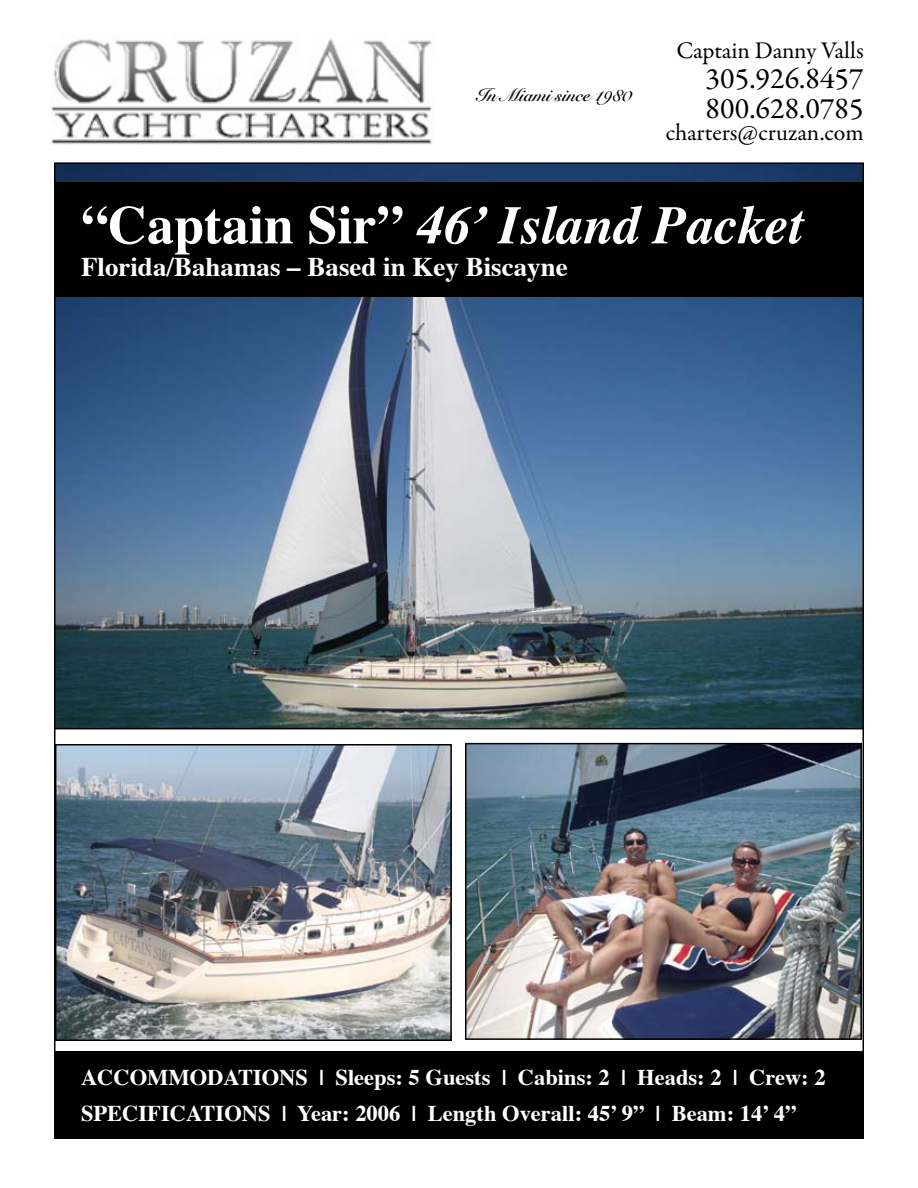
<style>
.page{position:relative;width:918px;height:1188px;background:#fff}
.page>*{position:absolute;margin:0;border:0;box-sizing:border-box;transform-origin:0 0}
.t1{font:italic 700 54px "Times";color:#fff}
.t2{font:30px "Garamond Premr Pro";color:#000}
.t3{font:700 27px "Times";color:#fff}
.t4{font:24px "Garamond Premr Pro";letter-spacing:-.005em;color:#000}
.t5{font:700 22.5px "Times";color:#fff}
.t6{font:700 18px "Snell Roundhand";color:#000}
.s1{font-style:normal}
</style>
<div class="page">
<img style="left:57px;top:165px;width:804px;height:561px">
<div style="left:54px;top:182px;width:810px;height:115px;background:#000"></div>
<div style="left:54px;top:1051px;width:810px;height:87px;background:#000"></div>
<img style="left:51px;top:39px;width:381px;height:106px">
<img style="left:58px;top:747px;width:391px;height:291px">
<div style="left:55px;top:744px;width:397px;height:297px;border:2px solid #000"></div>
<img style="left:468px;top:746px;width:391px;height:291px">
<div style="left:465px;top:743px;width:397px;height:297px;border:2px solid #000"></div>
<p class="t6" style="left:477px;top:84px;width:157px">In Miami since 1980</p>
<p class="t4" style="left:676px;top:36px;width:189px">Captain Danny Valls</p>
<p class="t2" style="left:706px;top:60px;width:160px">305.926.8457</p>
<p class="t2" style="left:706px;top:90px;width:160px">800.628.0785</p>
<p class="t4" style="left:666px;top:118px;width:200px">charters@cruzan.com</p>
<p class="t1" style="left:81px;top:175px;width:724px"><span class="s1">“Captain Sir”</span> 46’ Island Packet</p>
<p class="t3" style="left:81px;top:241px;width:488px">Florida/Bahamas – Based in Key Biscayne</p>
<p class="t5" style="left:81px;top:1056px;width:746px">ACCOMMODATIONS | Sleeps: 5 Guests | Cabins: 2 | Heads: 2 | Crew: 2</p>
<p class="t5" style="left:81px;top:1092px;width:717px">SPECIFICATIONS | Year: 2006 | Length Overall: 45’ 9” | Beam: 14’ 4”</p>
</div>
